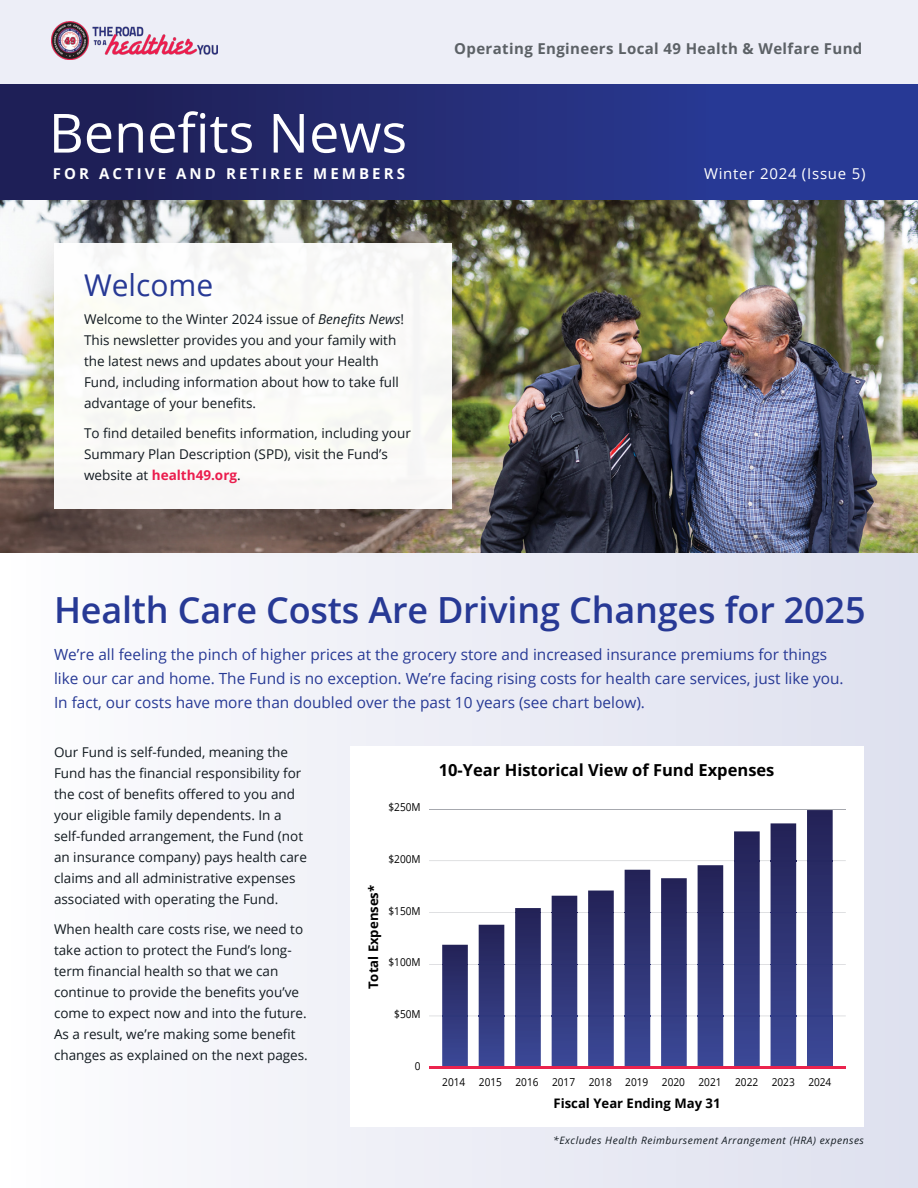
<style>
.page{position:relative;width:918px;height:1188px;background:#fff}
.page>*{position:absolute;margin:0;border:0;box-sizing:border-box;transform-origin:0 0}
.t1{font:54px "Open Sans";color:#fff}
.t2{font:600 36px "Open Sans";letter-spacing:-.005em;color:#273995}
.t3{font:30px "Open Sans";color:#273995}
.t4{font:700 16.5px "Open Sans";color:#000}
.t5{font:15.3px/24px "Open Sans";color:#273995}
.t6{font:700 15px "Open Sans";letter-spacing:.025em;color:#5c6166}
.t7{font:700 15px "Open Sans";letter-spacing:.205em;color:#fff}
.t8{font:15px "Open Sans";letter-spacing:.05em;color:#fff}
.t9{font:13.5px/21px "Open Sans";color:#121a20}
.t10{font:700 13.05px "Open Sans";color:#000}
.t11{font:10.95px "Open Sans";color:#000101;scale:.92 1}
.t12{font:italic 10.2px "Open Sans";letter-spacing:.05em;color:#121a20}
.s1{font-style:italic}
.s2{font-weight:700;color:#eb1d4d}
</style>
<div class="page">
<div style="left:0;top:552px;width:918px;height:636px;background:linear-gradient(to right,#fdfdfe,#dee0ee)"></div>
<img style="left:0;top:594px;width:1px;height:562px">
<div style="left:0;top:0;width:918px;height:91px;background:#edeef7"></div>
<div style="left:0;top:85px;width:918px;height:115px;background:linear-gradient(to right,#1e1d50,#2a3e9f)"></div>
<img style="left:51px;top:21px;width:167px;height:38px">
<img style="left:0;top:200px;width:918px;height:352px">
<div style="left:8px;top:212px;width:490px;height:357px;background:#000;opacity:.15"></div>
<div style="left:54px;top:243px;width:398px;height:266px;background:#fafaf7"></div>
<div style="left:351px;top:746px;width:513px;height:380px;background:#fff"></div>
<hr style="left:429px;top:809px;width:417px;height:1px;background:#a6a8ae">
<hr style="left:429px;top:861px;width:305px;height:1px;background:#a6a8ae">
<hr style="left:429px;top:912px;width:86px;height:1px;background:#a6a8ae">
<img style="left:807px;top:810px;width:26px;height:256px">
<img style="left:771px;top:823px;width:25px;height:243px">
<img style="left:734px;top:831px;width:26px;height:235px">
<svg style="left:734px;top:861px;width:99px;height:1px"></svg>
<img style="left:698px;top:865px;width:25px;height:201px">
<img style="left:661px;top:878px;width:26px;height:188px">
<img style="left:625px;top:870px;width:25px;height:196px">
<img style="left:588px;top:891px;width:26px;height:175px">
<img style="left:552px;top:896px;width:25px;height:170px">
<img style="left:515px;top:908px;width:26px;height:158px">
<svg style="left:515px;top:912px;width:331px;height:1px"></svg>
<img style="left:479px;top:925px;width:25px;height:141px">
<img style="left:442px;top:945px;width:26px;height:121px">
<svg style="left:429px;top:964px;width:417px;height:1px"></svg>
<svg style="left:429px;top:1016px;width:417px;height:1px"></svg>
<hr style="left:429px;top:1066px;width:417px;height:3px;background:#eb234e">
<h1 class="t1" style="left:49px;top:96px;width:360px">Benefits News</h1>
<p class="t6" style="left:454px;top:38px;width:410px">Operating Engineers Local 49 Health &amp; Welfare Fund</p>
<p class="t7" style="left:53px;top:163px;width:354px">FOR ACTIVE AND RETIREE MEMBERS</p>
<p class="t8" style="left:704px;top:163px;width:163px">Winter 2024 (Issue 5)</p>
<h3 class="t3" style="left:84px;top:265px;width:131px">Welcome</h3>
<p class="t9" style="left:84px;top:308px;width:322px">Welcome to the Winter 2024 issue of <span class="s1">Benefits News</span>!<br>This newsletter provides you and your family with the latest news and updates about your Health Fund, including information about how to take full advantage of your benefits.</p>
<p class="t9" style="left:84px;top:422px;width:328px">To find detailed benefits information, including your<br>Summary Plan Description (SPD), visit the Fund’s website at <span class="s2">health49.org</span>.</p>
<h2 class="t2" style="left:54px;top:585px;width:813px">Health Care Costs Are Driving Changes for 2025</h2>
<p class="t5" style="left:54px;top:642px;width:791px">We’re all feeling the pinch of higher prices at the grocery store and increased insurance premiums for things like our car and home. The Fund is no exception. We’re facing rising costs for health care services, just like you.<br>In fact, our costs have more than doubled over the past 10 years (see chart below).</p>
<p class="t9" style="left:54px;top:741px;width:254px">Our Fund is self-funded, meaning the Fund has the financial responsibility for the cost of benefits offered to you and your eligible family dependents. In a self-funded arrangement, the Fund (not an insurance company) pays health care claims and all administrative expenses associated with operating the Fund.</p>
<p class="t9" style="left:54px;top:918px;width:255px">When health care costs rise, we need to take action to protect the Fund’s long&shy;term financial health so that we can continue to provide the benefits you’ve come to expect now and into the future.<br>As a result, we’re making some benefit changes as explained on the next pages.</p>
<p class="t4" style="left:439px;top:759px;width:337px">10-Year Historical View of Fund Expenses</p>
<p class="t11" style="left:389px;top:800px;width:36px">$250M</p>
<p class="t11" style="left:389px;top:852px;width:36px">$200M</p>
<p class="t10" style="left:364px;top:989px;width:106px;rotate:-90deg">Total Expenses*</p>
<p class="t11" style="left:389px;top:903px;width:36px">$150M</p>
<p class="t11" style="left:389px;top:955px;width:36px">$100M</p>
<p class="t11" style="left:394px;top:1007px;width:30px">$50M</p>
<p class="t11" style="left:415px;top:1058px;width:8px">0</p>
<p class="t11" style="left:442px;top:1075px;width:424px">2014 2015 2016 2017 2018 2019 2020 2021 2022 2023 2024</p>
<p class="t10" style="left:554px;top:1094px;width:168px">Fiscal Year Ending May 31</p>
<p class="t12" style="left:553px;top:1133px;width:312px">*Excludes Health Reimbursement Arrangement (HRA) expenses</p>
</div>
